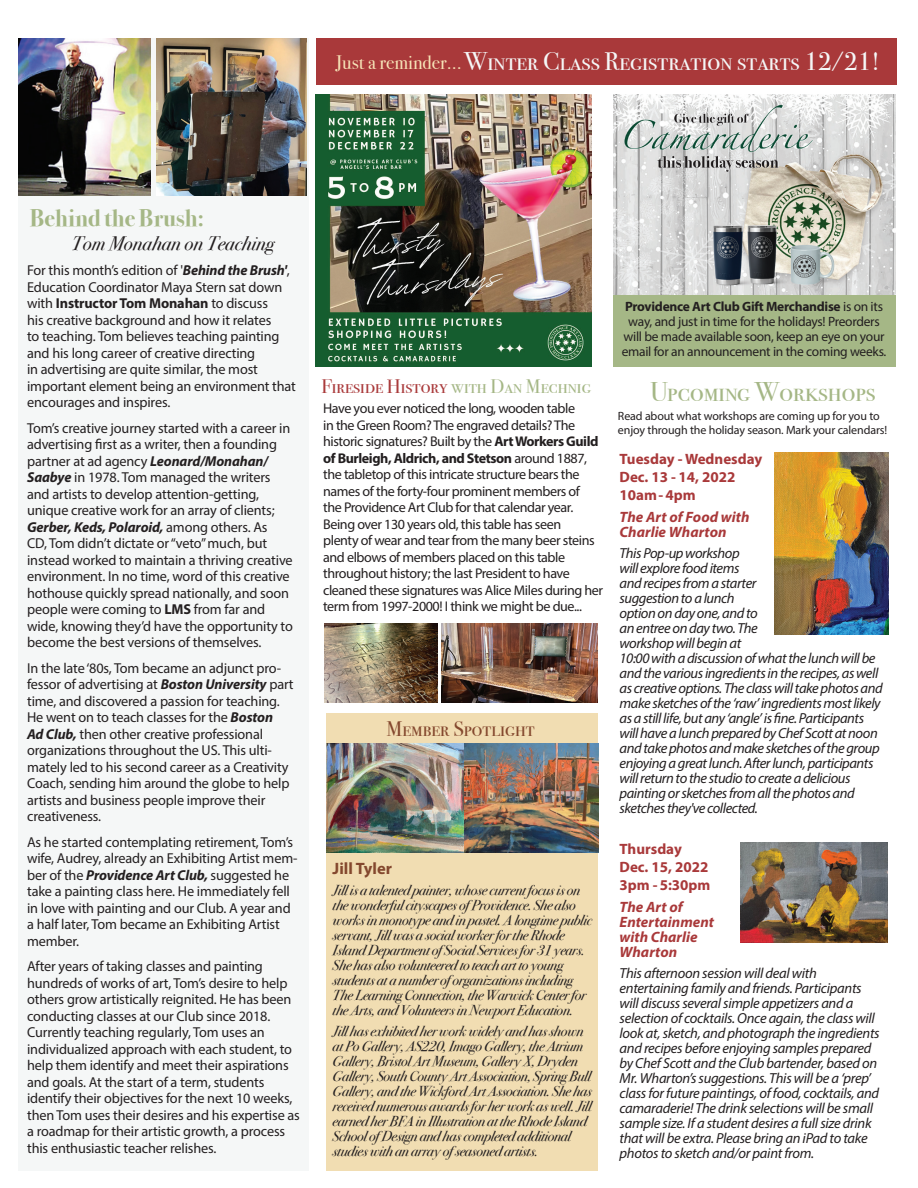
<style>
.page{position:relative;width:918px;height:1188px;background:#fff}
.page>*{position:absolute;margin:0;border:0;box-sizing:border-box;transform-origin:0 0}
.t1{font:27px "Bodoni Svty Two SCITCTT";color:#a5b786}
.t2{font:25.5px "Bodoni Svty Two SCITCTT";color:#f5f7f7}
.t3{font:700 24px "Bodoni Svty Two OSITCTT";color:#a5b786}
.t4{font:21px "Bodoni Svty Two SCITCTT";color:#84482e}
.t5{font:19.5px "Bodoni Svty Two SCITCTT";color:#a9393a}
.t6{font:italic 19.5px "Bodoni Svty Two ITCTT";color:#231f20}
.t7{font:700 16.5px "Myriad Pro";color:#84482e}
.t8{font:italic 700 15px/15px "Myriad Pro";color:#a9393a}
.t9{font:700 15px/18px "Myriad Pro";color:#a9393a}
.t10{font:italic 14.55px/15px "Myriad Pro";letter-spacing:-.03em;color:#231f20}
.t11{font:14.4px/16.5px "Myriad Pro";letter-spacing:-.01em;color:#231f20}
.t12{font:italic 14.4px/15px "Bodoni Svty Two ITCTT";letter-spacing:-.02em;color:#231f20}
.t13{font:14.1px/16.5px "Myriad Pro";letter-spacing:-.03em;color:#231f20}
.t14{font:13.5px/15px "Myriad Pro";letter-spacing:-.02em;color:#231f20;text-align:center}
.t15{font:12px/13.5px "Myriad Pro";letter-spacing:-.01em;color:#231f20}
.s1{font-family:"Bodoni Svty Two OSITCTT";font-size:19.5px;color:#f6e3b7}
.s2{font-family:"Bodoni Svty Two ITCTT"}
.s3{font-weight:700;font-style:italic}
.s4{font-weight:700}
.s5{color:#a5b786}
</style>
<div class="page">
<div style="left:18px;top:38px;width:291px;height:1132px;background:#f5f7f7"></div>
<img style="left:19px;top:38px;width:132px;height:158px">
<img style="left:157px;top:38px;width:150px;height:158px">
<img style="left:775px;top:452px;width:114px;height:182px">
<img style="left:740px;top:843px;width:147px;height:99px">
<img style="left:316px;top:94px;width:276px;height:273px">
<img style="left:325px;top:624px;width:112px;height:79px">
<img style="left:442px;top:624px;width:156px;height:79px">
<div style="left:326px;top:713px;width:272px;height:458px;background:#f1ddb2"></div>
<img style="left:326px;top:744px;width:273px;height:109px">
<div style="left:316px;top:38px;width:581px;height:47px;background:#a9393a"></div>
<div style="left:613px;top:94px;width:282px;height:273px;background:#a5b786"></div>
<img style="left:614px;top:94px;width:281px;height:200px">
<h2 class="t2" style="left:336px;top:46px;width:546px"><span class="s1">Just a reminder...</span>Winter Class Registration starts <span class="s2">12/21!</span></h2>
<h3 class="t3" style="left:30px;top:203px;width:176px">Behind the Brush:</h3>
<h3 class="t6" style="left:72px;top:226px;width:204px">Tom Monahan on Teaching</h3>
<p class="t11" style="left:27px;top:262px;width:270px">For this month’s edition of '<span class="s3">Behind the Brush'</span>, Education Coordinator Maya Stern sat down with <span class="s4">Instructor Tom Monahan</span> to discuss<br>his creative background and how it relates<br>to teaching. Tom believes teaching painting and his long career of creative directing<br>in advertising are quite similar, the most important element being an environment that encourages and inspires.</p>
<p class="t11" style="left:27px;top:419px;width:267px">Tom’s creative journey started with a career in advertising first as a writer, then a founding partner at ad agency <span class="s3">Leonard/Monahan/ Saabye</span> in 1978. Tom managed the writers and artists to develop attention-getting, unique creative work for an array of clients; <span class="s3">Gerber, Keds, Polaroid,</span> among others. As<br>CD, Tom didn’t dictate or “veto” much, but instead worked to maintain a thriving creative environment. In no time, word of this creative hothouse quickly spread nationally, and soon people were coming to <span class="s4">LMS</span> from far and wide, knowing they’d have the opportunity to become the best versions of themselves.</p>
<p class="t11" style="left:27px;top:659px;width:268px">In the late ‘80s, Tom became an adjunct pro&shy;fessor of advertising at <span class="s3">Boston University</span> part time, and discovered a passion for teaching.<br>He went on to teach classes for the <span class="s3">Boston<br>Ad Club,</span> then other creative professional organizations throughout the US. This ulti&shy;mately led to his second career as a Creativity Coach, sending him around the globe to help artists and business people improve their creativeness.</p>
<p class="t11" style="left:27px;top:833px;width:272px">As he started contemplating retirement, Tom’s wife, Audrey, already an Exhibiting Artist mem&shy;ber of the <span class="s3">Providence Art Club,</span> suggested he take a painting class here. He immediately fell in love with painting and our Club. A year and a half later, Tom became an Exhibiting Artist member.</p>
<p class="t11" style="left:27px;top:958px;width:274px">After years of taking classes and painting hundreds of works of art, Tom’s desire to help others grow artistically reignited. He has been conducting classes at our Club since 2018.<br>Currently teaching regularly, Tom uses an individualized approach with each student, to help them identify and meet their aspirations and goals. At the start of a term, students identify their objectives for the next 10 weeks, then Tom uses their desires and his expertise as a roadmap for their artistic growth, a process this enthusiastic teacher relishes.</p>
<h3 class="t5" style="left:321px;top:374px;width:271px">Fireside History <span class="s5">with Dan Mechnig</span></h3>
<p class="t13" style="left:323px;top:400px;width:282px">Have you ever noticed the long, wooden table<br>in the Green Room? The engraved details? The historic signatures? Built by the <span class="s4">Art Workers Guild of Burleigh, Aldrich, and Stetson</span> around 1887, the tabletop of this intricate structure bears the names of the forty-four prominent members of<br>the Providence Art Club for that calendar year.<br>Being over 130 years old, this table has seen<br>plenty of wear and tear from the many beer steins and elbows of members placed on this table throughout history; the last President to have cleaned these signatures was Alice Miles during her term from 1997-2000! I think we might be due...</p>
<h3 class="t4" style="left:387px;top:717px;width:150px">Member Spotlight</h3>
<p class="t7" style="left:333px;top:857px;width:61px">Jill Tyler</p>
<p class="t12" style="left:333px;top:882px;width:261px">Jill is a talented painter, whose current focus is on the wonderful cityscapes of Providence. She also works in monotype and in pastel. A longtime public servant, Jill was a social worker for the Rhode Island Department of Social Services for 31 years.<br>She has also volunteered to teach art to young students at a number of organizations including The Learning Connection, the Warwick Center for the Arts, and Volunteers in Newport Education.</p>
<p class="t12" style="left:333px;top:1023px;width:261px">Jill has exhibited her work widely and has shown at Po Gallery, AS220, Imago Gallery, the Atrium Gallery, Bristol Art Museum, Gallery X, Dryden Gallery, South County Art Association, Spring Bull Gallery, and the Wickford Art Association. She has received numerous awards for her work as well. Jill earned her BFA in Illustration at the Rhode Island School of Design and has completed additional studies with an array of seasoned artists.</p>
<p class="t14" style="left:622px;top:299px;width:266px"><span class="s4">Providence Art Club Gift Merchandise</span> is on its way, and just in time for the holidays! Preorders will be made available soon, keep an eye on your email for an announcement in the coming weeks.</p>
<h1 class="t1" style="left:650px;top:376px;width:227px">Upcoming Workshops</h1>
<p class="t15" style="left:618px;top:409px;width:271px">Read about what workshops are coming up for you to enjoy through the holiday season. Mark your calendars!</p>
<p class="t9" style="left:620px;top:449px;width:144px">Tuesday - Wednesday<br>Dec. 13 - 14, 2022<br>10am- 4pm</p>
<p class="t8" style="left:620px;top:509px;width:132px">The Art of Food with<br>Charlie Wharton</p>
<p class="t10" style="left:620px;top:545px;width:265px">This Pop-up workshop<br>will explore food items<br>and recipes from a starter<br>suggestion to a lunch<br>option on day one, and to<br>an entree on day two. The<br>workshop will begin at<br>10:00 with a discussion of what the lunch will be and the various ingredients in the recipes, as well as creative options. The class will take photos and make sketches of the ‘raw’ ingredients most likely as a still life, but any ‘angle’ is fine. Participants will have a lunch prepared by Chef Scott at noon and take photos and make sketches of the group enjoying a great lunch. After lunch, participants will return to the studio to create a delicious painting or sketches from all the photos and sketches they've collected.</p>
<p class="t9" style="left:620px;top:839px;width:92px">Thursday<br>Dec. 15, 2022<br>3pm - 5:30pm</p>
<p class="t8" style="left:620px;top:899px;width:96px">The Art of<br>Entertainment with Charlie<br>Wharton</p>
<p class="t10" style="left:620px;top:966px;width:262px">This afternoon session will deal with entertaining family and friends. Participants will discuss several simple appetizers and a selection of cocktails. Once again, the class will look at, sketch, and photograph the ingredients and recipes before enjoying samples prepared by Chef Scott and the Club bartender, based on Mr. Wharton’s suggestions. This will be a ‘prep’ class for future paintings, of food, cocktails, and camaraderie! The drink selections will be small sample size. If a student desires a full size drink that will be extra. Please bring an iPad to take photos to sketch and/or paint from.</p>
</div>
